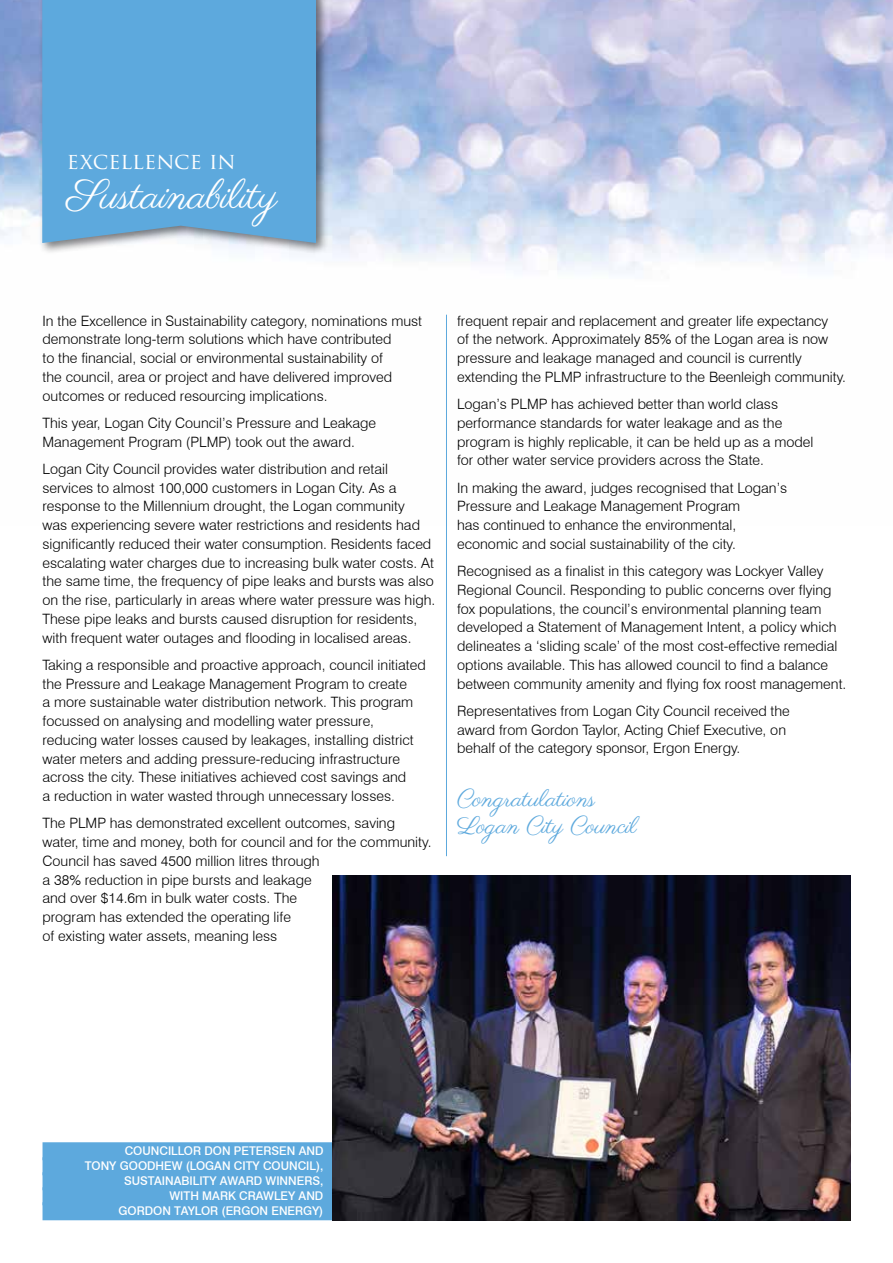
<style>
.page{position:relative;width:893px;height:1263px;background:#fff}
.page>*{position:absolute;margin:0;border:0;box-sizing:border-box;transform-origin:0 0}
.t1{font:41.7px "Parisienne";color:#fff}
.t2{font:24px/27px "Parisienne";color:#5da9dd}
.t3{font:22.05px "Trajan Pro";color:#fff}
.t4{font:300 14.25px/18.8px "Swiss 721 BT";color:#000}
.t5{font:500 12px/15px "Swiss 721 BT";color:#fff;text-align:right}
</style>
<div class="page">
<img style="left:0;top:0;width:893px;height:315px">
<div style="left:38px;top:0;width:290px;height:255px;background:#000;opacity:.5"></div>
<div style="left:42px;top:0;width:274px;height:243px;background:#5da9dd"></div>
<div style="left:43px;top:1142px;width:293px;height:18px;background:#5da9dd"></div>
<div style="left:43px;top:1157px;width:293px;height:18px;background:#5da9dd"></div>
<div style="left:43px;top:1172px;width:293px;height:18px;background:#5da9dd"></div>
<div style="left:43px;top:1187px;width:293px;height:18px;background:#5da9dd"></div>
<div style="left:43px;top:1202px;width:293px;height:18px;background:#5da9dd"></div>
<img style="left:333px;top:875px;width:517px;height:345px">
<hr style="left:446px;top:315px;width:1px;height:541px;background:#5da9dd">
<h3 class="t3" style="left:67px;top:147px;width:170px">EXCELLENCE IN</h3>
<h1 class="t1" style="left:67px;top:169px;width:212px">Sustainability</h1>
<p class="t4" style="left:43px;top:311px;width:381px">In the Excellence in Sustainability category, nominations must demonstrate long-term solutions which have contributed<br>to the financial, social or environmental sustainability of<br>the council, area or project and have delivered improved outcomes or reduced resourcing implications.</p>
<p class="t4" style="left:43px;top:413px;width:335px">This year, Logan City Council’s Pressure and Leakage<br>Management Program (PLMP) took out the award.</p>
<p class="t4" style="left:43px;top:459px;width:394px">Logan City Council provides water distribution and retail services to almost 100,000 customers in Logan City. As a response to the Millennium drought, the Logan community<br>was experiencing severe water restrictions and residents had significantly reduced their water consumption. Residents faced escalating water charges due to increasing bulk water costs. At the same time, the frequency of pipe leaks and bursts was also on the rise, particularly in areas where water pressure was high.<br>These pipe leaks and bursts caused disruption for residents, with frequent water outages and flooding in localised areas.</p>
<p class="t4" style="left:43px;top:655px;width:385px">Taking a responsible and proactive approach, council initiated the Pressure and Leakage Management Program to create<br>a more sustainable water distribution network. This program focussed on analysing and modelling water pressure, reducing water losses caused by leakages, installing district water meters and adding pressure-reducing infrastructure across the city. These initiatives achieved cost savings and<br>a reduction in water wasted through unnecessary losses.</p>
<p class="t4" style="left:43px;top:814px;width:390px">The PLMP has demonstrated excellent outcomes, saving water, time and money, both for council and for the community.<br>Council has saved 4500 million litres through<br>a 38% reduction in pipe bursts and leakage<br>and over $14.6m in bulk water costs. The<br>program has extended the operating life<br>of existing water assets, meaning less</p>
<p class="t4" style="left:457px;top:311px;width:390px">frequent repair and replacement and greater life expectancy<br>of the network. Approximately 85% of the Logan area is now pressure and leakage managed and council is currently extending the PLMP infrastructure to the Beenleigh community.</p>
<p class="t4" style="left:457px;top:394px;width:358px">Logan’s PLMP has achieved better than world class performance standards for water leakage and as the program is highly replicable, it can be held up as a model for other water service providers across the State.</p>
<p class="t4" style="left:457px;top:478px;width:332px">In making the award, judges recognised that Logan’s Pressure and Leakage Management Program<br>has continued to enhance the environmental, economic and social sustainability of the city.</p>
<p class="t4" style="left:457px;top:561px;width:391px">Recognised as a finalist in this category was Lockyer Valley Regional Council. Responding to public concerns over flying fox populations, the council’s environmental planning team developed a Statement of Management Intent, a policy which delineates a ‘sliding scale’ of the most cost-effective remedial options available. This has allowed council to find a balance between community amenity and flying fox roost management.</p>
<p class="t4" style="left:457px;top:701px;width:334px">Representatives from Logan City Council received the award from Gordon Taylor, Acting Chief Executive, on behalf of the category sponsor, Ergon Energy.</p>
<h2 class="t2" style="left:457px;top:787px;width:181px">Congratulations<br>Logan City Council</h2>
<p class="t5" style="left:85px;top:1143px;width:240px">COUNCILLOR DON PETERSEN AND<br>TONY GOODHEW (LOGAN CITY COUNCIL),<br>SUSTAINABILITY AWARD WINNERS,<br>WITH MARK CRAWLEY AND<br>GORDON TAYLOR (ERGON ENERGY)</p>
</div>
